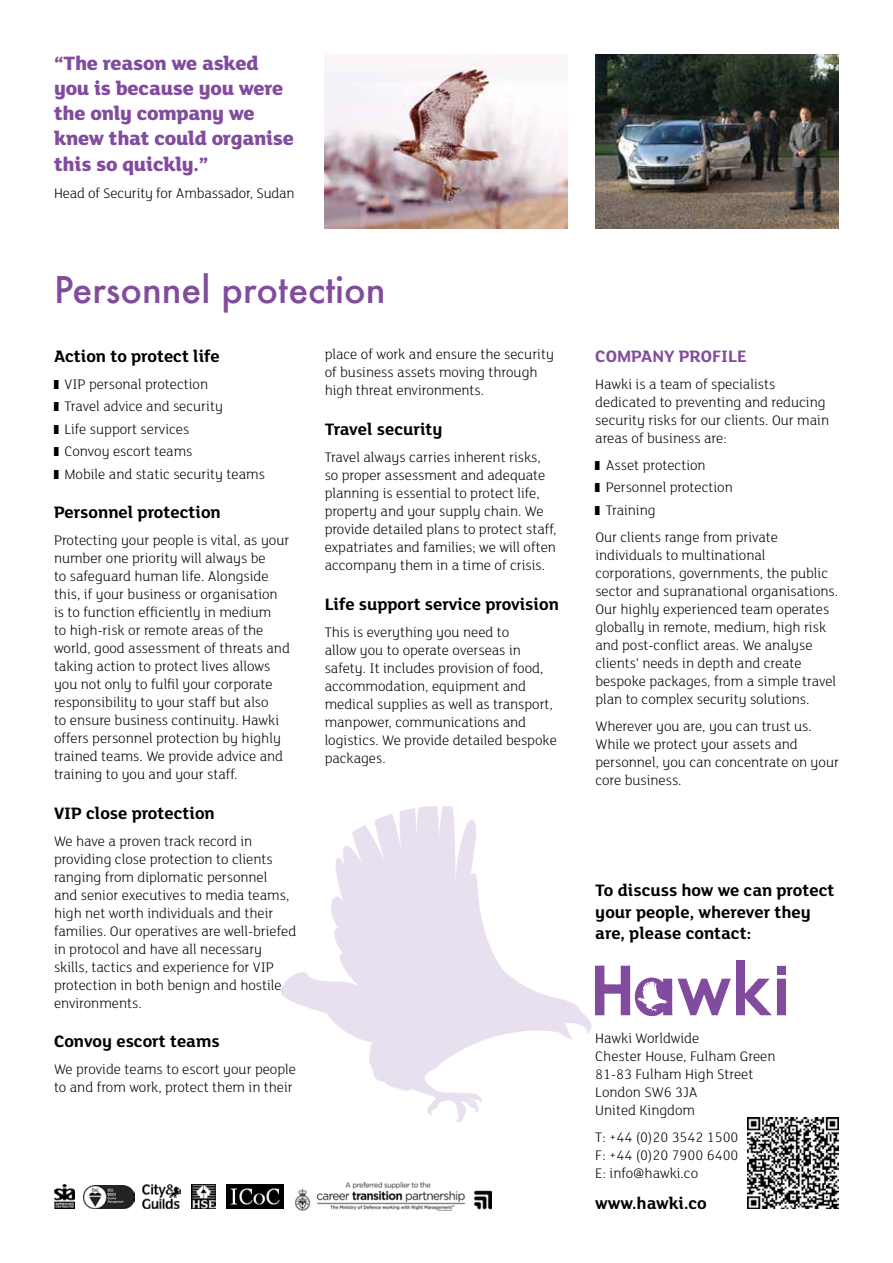
<style>
.page{position:relative;width:893px;height:1263px;background:#fff}
.page>*{position:absolute;margin:0;border:0;box-sizing:border-box;transform-origin:0 0}
.t1{font:500 36px "Futura";color:#824c9e}
.t2{font:800 21px/25.2px "FS Lola";letter-spacing:-.01em;color:#824c9e}
.t3{font:700 18px/21.6px "FS Lola";color:#000}
.t4{font:700 18px "FS Lola";color:#824c9e}
.t5{font:300 15px/18px "FS Lola";color:#000}
</style>
<div class="page">
<img style="left:282px;top:806px;width:309px;height:316px">
<img style="left:595px;top:54px;width:243px;height:175px">
<img style="left:595px;top:961px;width:190px;height:55px">
<img style="left:325px;top:62px;width:242px;height:167px">
<img style="left:747px;top:1117px;width:92px;height:92px">
<img style="left:55px;top:1184px;width:20px;height:25px">
<img style="left:142px;top:1185px;width:39px;height:24px">
<img style="left:84px;top:1185px;width:51px;height:24px">
<img style="left:191px;top:1185px;width:24px;height:24px">
<img style="left:227px;top:1185px;width:56px;height:24px">
<img style="left:296px;top:1183px;width:196px;height:28px">
<h2 class="t2" style="left:54px;top:49px;width:242px">“The reason we asked you is because you were the only company we knew that could organise this so quickly.”</h2>
<p class="t5" style="left:54px;top:183px;width:242px">Head of Security for Ambassador, Sudan</p>
<h1 class="t1" style="left:54px;top:266px;width:333px">Personnel protection</h1>
<p class="t3" style="left:54px;top:344px;width:167px">Action to protect life</p>
<p class="t5" style="left:65px;top:372px;width:202px;line-height:22.5px">VIP personal protection<br>Travel advice and security<br>Life support services<br>Convoy escort teams<br>Mobile and static security teams</p>
<p class="t3" style="left:54px;top:501px;width:168px">Personnel protection</p>
<p class="t5" style="left:54px;top:531px;width:237px">Protecting your people is vital, as your number one priority will always be<br>to safeguard human life. Alongside this, if your business or organisation is to function efficiently in medium<br>to high-risk or remote areas of the world, good assessment of threats and taking action to protect lives allows you not only to fulfil your corporate responsibility to your staff but also<br>to ensure business continuity. Hawki offers personnel protection by highly trained teams. We provide advice and training to you and your staff.</p>
<p class="t3" style="left:54px;top:801px;width:162px">VIP close protection</p>
<p class="t5" style="left:54px;top:831px;width:244px">We have a proven track record in providing close protection to clients ranging from diplomatic personnel<br>and senior executives to media teams, high net worth individuals and their families. Our operatives are well-briefed in protocol and have all necessary skills, tactics and experience for VIP protection in both benign and hostile environments.</p>
<p class="t3" style="left:54px;top:1030px;width:167px">Convoy escort teams</p>
<p class="t5" style="left:54px;top:1060px;width:244px">We provide teams to escort your people to and from work, protect them in their</p>
<p class="t5" style="left:325px;top:345px;width:231px">place of work and ensure the security of business assets moving through high threat environments.</p>
<p class="t3" style="left:325px;top:417px;width:119px">Travel security</p>
<p class="t5" style="left:325px;top:447px;width:233px">Travel always carries inherent risks, so proper assessment and adequate planning is essential to protect life, property and your supply chain. We provide detailed plans to protect staff, expatriates and families; we will often accompany them in a time of crisis.</p>
<p class="t3" style="left:325px;top:592px;width:236px">Life support service provision</p>
<p class="t5" style="left:325px;top:622px;width:234px">This is everything you need to<br>allow you to operate overseas in safety. It includes provision of food, accommodation, equipment and medical supplies as well as transport, manpower, communications and logistics. We provide detailed bespoke packages.</p>
<p class="t4" style="left:595px;top:343px;width:153px">COMPANY PROFILE</p>
<p class="t5" style="left:595px;top:374px;width:235px">Hawki is a team of specialists dedicated to preventing and reducing security risks for our clients. Our main areas of business are:</p>
<p class="t5" style="left:606px;top:453px;width:128px;line-height:22.5px">Asset protection<br>Personnel protection<br>Training</p>
<p class="t5" style="left:595px;top:527px;width:244px">Our clients range from private individuals to multinational corporations, governments, the public sector and supranational organisations.<br>Our highly experienced team operates globally in remote, medium, high risk and post-conflict areas. We analyse clients’ needs in depth and create bespoke packages, from a simple travel plan to complex security solutions.</p>
<p class="t5" style="left:595px;top:716px;width:245px">Wherever you are, you can trust us.<br>While we protect your assets and personnel, you can concentrate on your core business.</p>
<p class="t3" style="left:595px;top:878px;width:241px">To discuss how we can protect your people, wherever they are, please contact:</p>
<p class="t5" style="left:595px;top:1029px;width:182px">Hawki Worldwide<br>Chester House, Fulham Green<br>81-83 Fulham High Street<br>London SW6 3JA<br>United Kingdom</p>
<p class="t5" style="left:595px;top:1128px;width:145px;text-align:justify">T: +44 (0)20 3542 1500<br>F: +44 (0)20 7900 6400<br>E: info@hawki.co</p>
<p class="t3" style="left:595px;top:1191px;width:113px">www.hawki.co</p>
</div>
